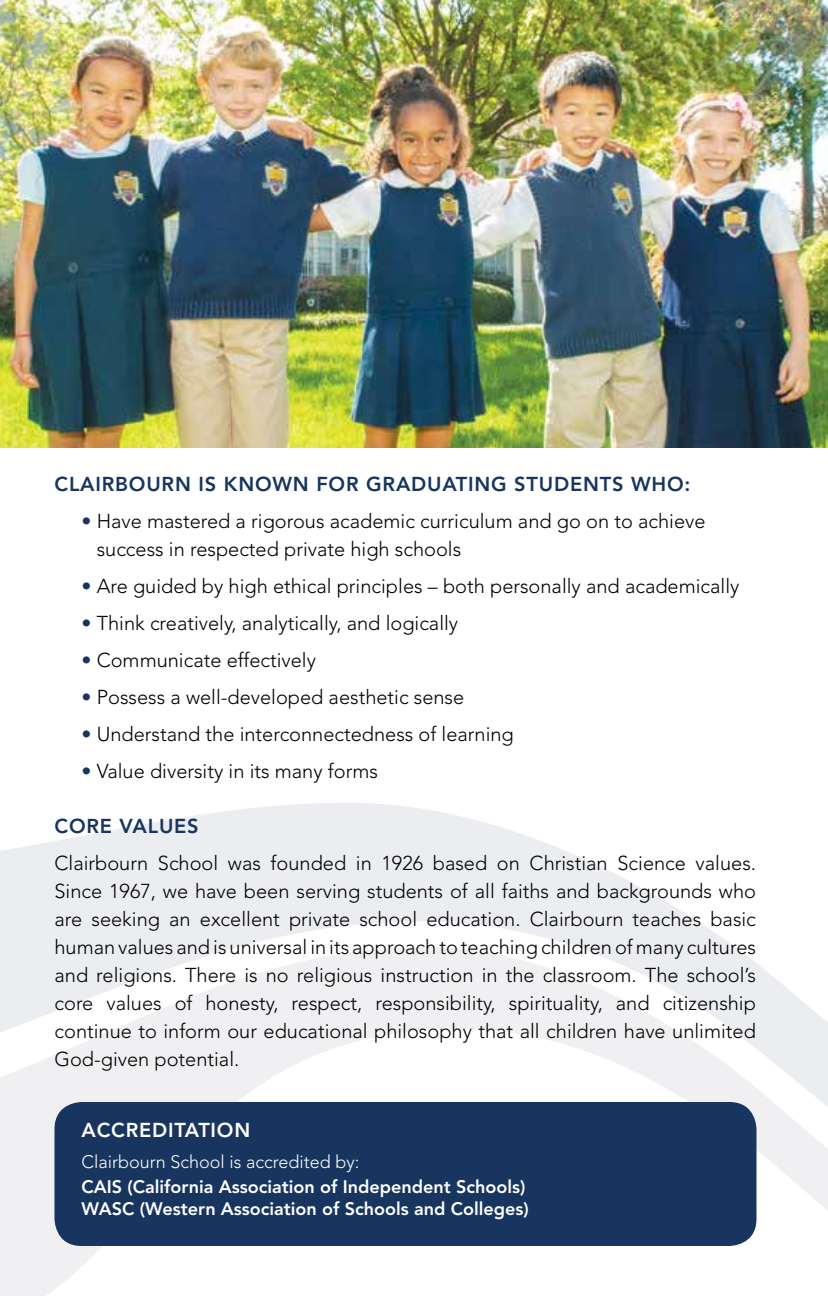
<style>
.page{position:relative;width:828px;height:1296px;background:#fff}
.page>*{position:absolute;margin:0;border:0;box-sizing:border-box;transform-origin:0 0}
.t1{font:300 20px/28px "Avenir";color:#000}
.t2{font:800 20px "Avenir";letter-spacing:.04em;color:#17355e}
.t3{font:800 20px "Avenir";letter-spacing:.04em;color:#fff}
.t4{font:800 18px/22px "Avenir";color:#fff}
.t5{font:300 18px "Avenir";color:#fff}
.s1{color:#17355e}
</style>
<div class="page">
<svg style="left:1px;top:803px;width:734px;height:144px;fill:#ecedf1"></svg>
<svg style="left:1px;top:947px;width:827px;height:349px;fill:#f0f0f3"></svg>
<div style="left:54px;top:1102px;width:702px;height:144px;background:#17355e;border-radius:27px"></div>
<img style="left:0;top:0;width:828px;height:447px">
<svg style="left:0;top:361px;width:1px;height:935px"></svg>
<p class="t2" style="left:54px;top:472px;width:638px">CLAIRBOURN IS KNOWN FOR GRADUATING STUDENTS WHO:</p>
<p class="t1" style="left:97px;top:507px;width:610px;text-indent:-15px"><span class="s1">•</span> Have mastered a rigorous academic curriculum and go on to achieve success in respected private high schools</p>
<p class="t1" style="left:82px;top:572px;width:659px"><span class="s1">•</span> Are guided by high ethical principles – both personally and academically</p>
<p class="t1" style="left:82px;top:609px;width:378px"><span class="s1">•</span> Think creatively, analytically, and logically</p>
<p class="t1" style="left:82px;top:646px;width:236px"><span class="s1">•</span> Communicate effectively</p>
<p class="t1" style="left:82px;top:683px;width:384px"><span class="s1">•</span> Possess a well-developed aesthetic sense</p>
<p class="t1" style="left:82px;top:720px;width:434px"><span class="s1">•</span> Understand the interconnectedness of learning</p>
<p class="t1" style="left:82px;top:757px;width:298px"><span class="s1">•</span> Value diversity in its many forms</p>
<p class="t2" style="left:55px;top:814px;width:146px">CORE VALUES</p>
<p class="t1" style="left:54px;top:849px;width:703px;text-align:justify">Clairbourn School was founded in 1926 based on Christian Science values.<br>Since 1967, we have been serving students of all faiths and backgrounds who are seeking an excellent private school education. Clairbourn teaches basic human values and is universal in its approach to teaching children of many cultures and religions. There is no religious instruction in the classroom. The school’s core values of honesty, respect, responsibility, spirituality, and citizenship continue to inform our educational philosophy that all children have unlimited God-given potential.</p>
<p class="t3" style="left:82px;top:1118px;width:170px">ACCREDITATION</p>
<p class="t5" style="left:82px;top:1151px;width:280px">Clairbourn School is accredited by:</p>
<p class="t4" style="left:82px;top:1176px;width:449px">CAIS (California Association of Independent Schools)<br>WASC (Western Association of Schools and Colleges)</p>
</div>
